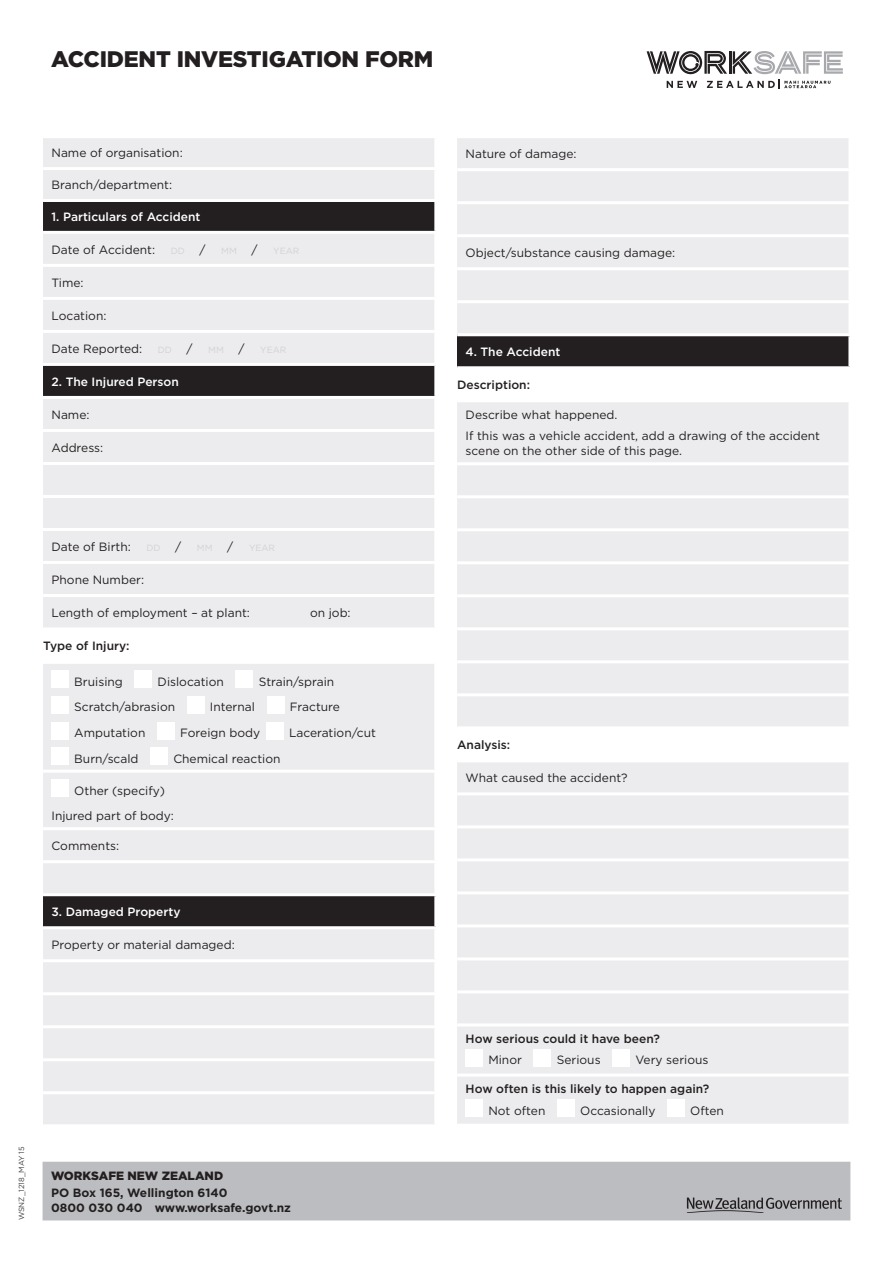
<style>
.page{position:relative;width:893px;height:1263px;background:#fff}
.page>*{position:absolute;margin:0;border:0;box-sizing:border-box;transform-origin:0 0}
.t1{font:900 22.5px "Gotham";letter-spacing:-.01em;color:#231f20}
.body{font:12px/15px "Gotham";color:#231f20}
.body-2{font:500 12px "Gotham";color:#231f20}
.body-3{font:500 12px "Gotham";color:#fff}
.form_body{font:700 12px/15px "Gotham";color:#231f20}
.form_body-2{font:900 12px "Gotham";color:#231f20}
.body-4{font:9px "Gotham";color:#d1d2d4}
.t2{font:7.5px "Gotham";color:#3e3e3f}
.s1{font-size:12px;color:#231f20}
</style>
<div class="page">
<div style="left:43px;top:1162px;width:807px;height:58px;background:#bcbdc0"></div>
<svg style="left:687px;top:1197px;width:155px;height:16px;background:#929194"></svg>
<hr style="left:730px;top:51px;width:2px;height:23px;background:#231f20">
<svg style="left:733px;top:51px;width:110px;height:23px"></svg>
<svg style="left:647px;top:51px;width:80px;height:23px"></svg>
<svg style="left:667px;top:80px;width:163px;height:9px"></svg>
<div style="left:43px;top:138px;width:391px;height:986px;background:#ececee"></div>
<svg style="left:43px;top:202px;width:391px;height:724px;background:#cfcfd1"></svg>
<div style="left:43px;top:629px;width:393px;height:33px;background:#fff"></div>
<hr style="left:43px;top:167px;width:394px;height:3px;background:#fff">
<hr style="left:43px;top:199px;width:394px;height:3px;background:#fff">
<hr style="left:43px;top:231px;width:394px;height:3px;background:#fff">
<hr style="left:43px;top:264px;width:394px;height:3px;background:#fff">
<hr style="left:43px;top:297px;width:394px;height:3px;background:#fff">
<hr style="left:43px;top:330px;width:394px;height:3px;background:#fff">
<hr style="left:43px;top:363px;width:394px;height:3px;background:#fff">
<hr style="left:43px;top:396px;width:394px;height:3px;background:#fff">
<hr style="left:43px;top:429px;width:394px;height:3px;background:#fff">
<hr style="left:43px;top:462px;width:394px;height:3px;background:#fff">
<hr style="left:43px;top:495px;width:394px;height:3px;background:#fff">
<hr style="left:43px;top:528px;width:394px;height:3px;background:#fff">
<hr style="left:43px;top:561px;width:394px;height:3px;background:#fff">
<hr style="left:43px;top:594px;width:394px;height:3px;background:#fff">
<hr style="left:43px;top:627px;width:394px;height:3px;background:#fff">
<hr style="left:43px;top:661px;width:394px;height:3px;background:#fff">
<hr style="left:43px;top:770px;width:394px;height:3px;background:#fff">
<hr style="left:43px;top:827px;width:394px;height:3px;background:#fff">
<hr style="left:43px;top:860px;width:394px;height:3px;background:#fff">
<hr style="left:43px;top:893px;width:394px;height:3px;background:#fff">
<hr style="left:43px;top:926px;width:394px;height:3px;background:#fff">
<hr style="left:43px;top:959px;width:394px;height:3px;background:#fff">
<hr style="left:43px;top:992px;width:394px;height:3px;background:#fff">
<hr style="left:43px;top:1025px;width:394px;height:3px;background:#fff">
<hr style="left:43px;top:1058px;width:394px;height:3px;background:#fff">
<hr style="left:43px;top:1091px;width:394px;height:3px;background:#fff">
<div style="left:52px;top:671px;width:17px;height:17px;background:#fff"></div>
<div style="left:135px;top:671px;width:17px;height:17px;background:#fff"></div>
<div style="left:236px;top:671px;width:17px;height:17px;background:#fff"></div>
<div style="left:52px;top:696px;width:17px;height:17px;background:#fff"></div>
<div style="left:187px;top:696px;width:17px;height:17px;background:#fff"></div>
<div style="left:267px;top:696px;width:17px;height:17px;background:#fff"></div>
<div style="left:52px;top:722px;width:17px;height:17px;background:#fff"></div>
<div style="left:157px;top:722px;width:17px;height:17px;background:#fff"></div>
<div style="left:266px;top:722px;width:17px;height:17px;background:#fff"></div>
<div style="left:52px;top:748px;width:17px;height:17px;background:#fff"></div>
<div style="left:151px;top:748px;width:17px;height:17px;background:#fff"></div>
<div style="left:52px;top:780px;width:17px;height:17px;background:#fff"></div>
<div style="left:457px;top:138px;width:391px;height:986px;background:#ececee"></div>
<div style="left:457px;top:335px;width:393px;height:33px;background:#231f20"></div>
<svg style="left:457px;top:369px;width:391px;height:390px;fill:#ececee"></svg>
<hr style="left:457px;top:168px;width:394px;height:3px;background:#fff">
<hr style="left:457px;top:201px;width:394px;height:3px;background:#fff">
<hr style="left:457px;top:234px;width:394px;height:3px;background:#fff">
<hr style="left:457px;top:267px;width:394px;height:3px;background:#fff">
<hr style="left:457px;top:300px;width:394px;height:3px;background:#fff">
<hr style="left:457px;top:333px;width:394px;height:3px;background:#fff">
<hr style="left:457px;top:366px;width:394px;height:3px;background:#fff">
<hr style="left:457px;top:399px;width:394px;height:3px;background:#fff">
<hr style="left:457px;top:462px;width:394px;height:3px;background:#fff">
<hr style="left:457px;top:495px;width:394px;height:3px;background:#fff">
<hr style="left:457px;top:528px;width:394px;height:3px;background:#fff">
<hr style="left:457px;top:561px;width:394px;height:3px;background:#fff">
<hr style="left:457px;top:594px;width:394px;height:3px;background:#fff">
<hr style="left:457px;top:627px;width:394px;height:3px;background:#fff">
<hr style="left:457px;top:660px;width:394px;height:3px;background:#fff">
<hr style="left:457px;top:693px;width:394px;height:3px;background:#fff">
<hr style="left:457px;top:726px;width:394px;height:3px;background:#fff">
<hr style="left:457px;top:759px;width:394px;height:3px;background:#fff">
<hr style="left:457px;top:792px;width:394px;height:3px;background:#fff">
<hr style="left:457px;top:825px;width:394px;height:3px;background:#fff">
<hr style="left:457px;top:858px;width:394px;height:3px;background:#fff">
<hr style="left:457px;top:891px;width:394px;height:3px;background:#fff">
<hr style="left:457px;top:924px;width:394px;height:3px;background:#fff">
<hr style="left:457px;top:957px;width:394px;height:3px;background:#fff">
<hr style="left:457px;top:990px;width:394px;height:3px;background:#fff">
<hr style="left:457px;top:1023px;width:394px;height:3px;background:#fff">
<hr style="left:457px;top:1073px;width:394px;height:3px;background:#fff">
<hr style="left:848px;top:336px;width:3px;height:30px;background:#fff">
<div style="left:466px;top:1049px;width:17px;height:17px;background:#fff"></div>
<div style="left:534px;top:1049px;width:17px;height:17px;background:#fff"></div>
<div style="left:613px;top:1049px;width:17px;height:17px;background:#fff"></div>
<div style="left:466px;top:1100px;width:17px;height:17px;background:#fff"></div>
<div style="left:557px;top:1100px;width:17px;height:17px;background:#fff"></div>
<div style="left:667px;top:1100px;width:17px;height:17px;background:#fff"></div>
<p class="t1" style="left:51px;top:44px;width:384px">ACCIDENT INVESTIGATION FORM</p>
<p class="body" style="left:52px;top:145px;width:133px">Name of organisation:</p>
<p class="body" style="left:52px;top:177px;width:122px">Branch/department:</p>
<p class="body-3" style="left:52px;top:209px;width:150px">1. Particulars of Accident</p>
<p class="body" style="left:52px;top:242px;width:105px">Date of Accident:</p>
<p class="body-4" style="left:221px;top:245px;width:38px">MM <span class="s1">/</span></p>
<p class="body" style="left:52px;top:275px;width:34px">Time:</p>
<p class="body" style="left:52px;top:308px;width:57px">Location:</p>
<p class="body" style="left:52px;top:341px;width:92px">Date Reported:</p>
<p class="body-4" style="left:208px;top:344px;width:38px">MM <span class="s1">/</span></p>
<p class="body-3" style="left:52px;top:374px;width:129px">2. The Injured Person</p>
<p class="body" style="left:52px;top:407px;width:40px">Name:</p>
<p class="body" style="left:52px;top:440px;width:53px">Address:</p>
<p class="body" style="left:466px;top:146px;width:113px">Nature of damage:</p>
<p class="body" style="left:466px;top:245px;width:211px">Object/substance causing damage:</p>
<p class="body-3" style="left:466px;top:344px;width:96px">4. The Accident</p>
<p class="body-2" style="left:457px;top:377px;width:74px">Description:</p>
<p class="body" style="left:466px;top:407px;width:153px">Describe what happened.</p>
<p class="body" style="left:466px;top:428px;width:356px">If this was a vehicle accident, add a drawing of the accident scene on the other side of this page.</p>
<p class="body" style="left:52px;top:539px;width:81px">Date of Birth:</p>
<p class="body-4" style="left:197px;top:542px;width:38px">MM <span class="s1">/</span></p>
<p class="body" style="left:52px;top:572px;width:94px">Phone Number:</p>
<p class="body" style="left:52px;top:605px;width:200px">Length of employment – at plant:</p>
<p class="body" style="left:310px;top:605px;width:42px">on job:</p>
<p class="body-2" style="left:43px;top:638px;width:88px">Type of Injury:</p>
<p class="body" style="left:74px;top:674px;width:50px">Bruising</p>
<p class="body" style="left:158px;top:674px;width:68px">Dislocation</p>
<p class="body" style="left:259px;top:674px;width:77px">Strain/sprain</p>
<p class="body" style="left:74px;top:699px;width:102px">Scratch/abrasion</p>
<p class="body" style="left:210px;top:699px;width:47px">Internal</p>
<p class="body" style="left:290px;top:699px;width:52px">Fracture</p>
<p class="body" style="left:74px;top:725px;width:73px">Amputation</p>
<p class="body" style="left:180px;top:725px;width:82px">Foreign body</p>
<p class="body" style="left:289px;top:725px;width:88px">Laceration/cut</p>
<p class="body" style="left:74px;top:751px;width:66px">Burn/scald</p>
<p class="body" style="left:173px;top:751px;width:109px">Chemical reaction</p>
<p class="body" style="left:74px;top:782px;width:92px">Other (specify)</p>
<p class="body" style="left:52px;top:808px;width:124px">Injured part of body:</p>
<p class="body" style="left:52px;top:838px;width:69px">Comments:</p>
<p class="body-3" style="left:52px;top:904px;width:131px">3. Damaged Property</p>
<p class="body" style="left:52px;top:937px;width:185px">Property or material damaged:</p>
<p class="t2" style="left:17px;top:1220px;width:76px;rotate:-90deg">WSNZ_1218_MAY 15</p>
<p class="form_body-2" style="left:51px;top:1167px;width:174px">WORKSAFE NEW ZEALAND</p>
<p class="form_body" style="left:51px;top:1185px;width:241px">PO Box 165, Wellington 6140<br>0800 030 040 www.worksafe.govt.nz</p>
<p class="body-2" style="left:457px;top:737px;width:55px">Analysis:</p>
<p class="body" style="left:466px;top:770px;width:164px">What caused the accident?</p>
<p class="body-2" style="left:466px;top:1031px;width:196px">How serious could it have been?</p>
<p class="body" style="left:488px;top:1052px;width:35px">Minor</p>
<p class="body" style="left:557px;top:1052px;width:45px">Serious</p>
<p class="body" style="left:635px;top:1052px;width:75px">Very serious</p>
<p class="body-2" style="left:466px;top:1081px;width:245px">How often is this likely to happen again?</p>
<p class="body" style="left:488px;top:1102px;width:58px">Not often</p>
<p class="body" style="left:580px;top:1102px;width:77px">Occasionally</p>
<p class="body" style="left:690px;top:1102px;width:35px">Often</p>
</div>
